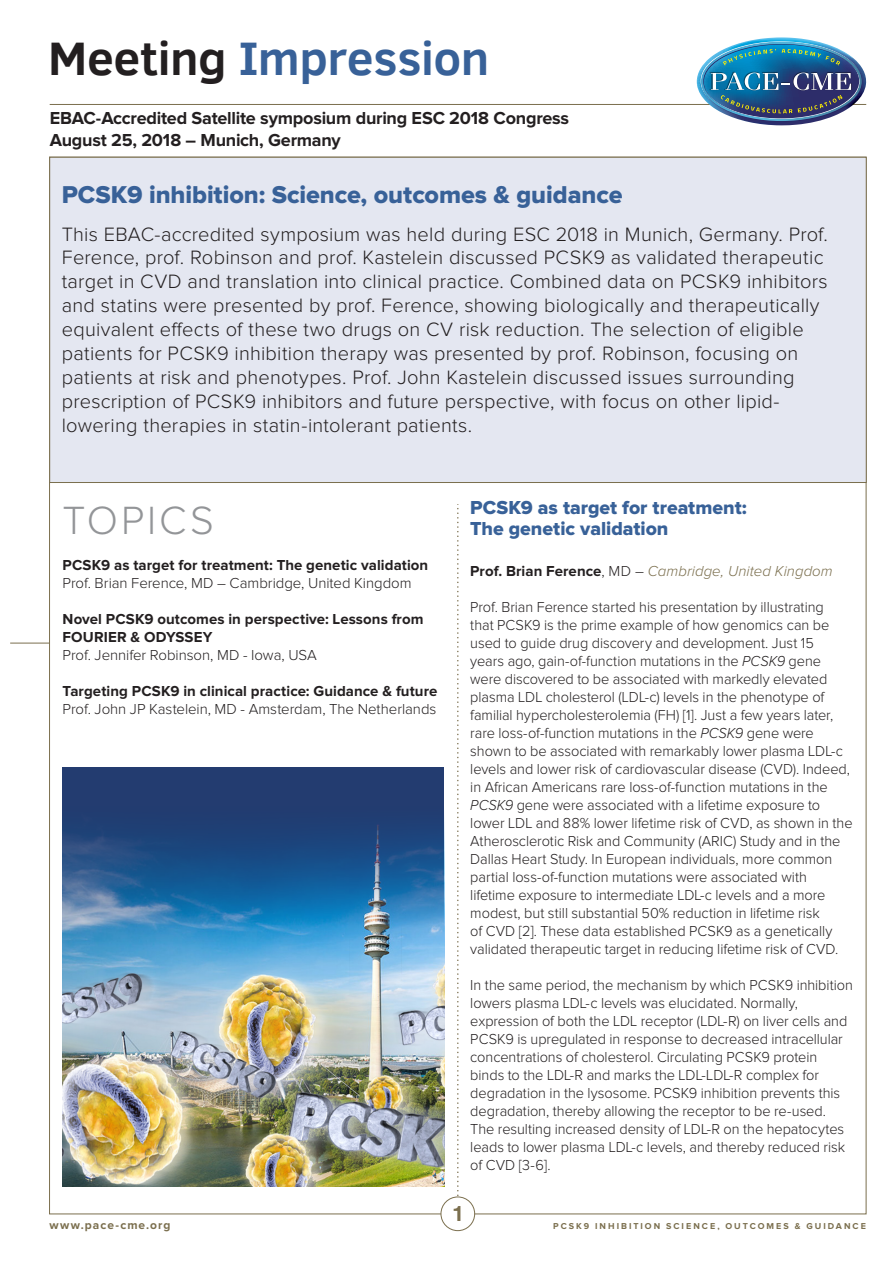
<style>
.page{position:relative;width:893px;height:1263px;background:#fff}
.page>*{position:absolute;margin:0;border:0;box-sizing:border-box;transform-origin:0 0}
.t1{font:700 48.15px "Clear Sans";letter-spacing:-.01em;color:#386198}
.t2{font:300 40.8px "Proxima Nova";letter-spacing:.075em;color:#939598}
.t3{font:25.2px "Proxima Nova Extrabld";color:#386198}
.t4{font:700 22.35px "Clear Sans";color:#7b6f4e}
.t5{font:300 20.1px/23.9px "Proxima Nova";letter-spacing:.01em;color:#231f20}
.Kop{font:19.5px "Proxima Nova Extrabld";color:#386198}
.t6{font:700 18px/21.6px "Proxima Nova";letter-spacing:-.015em;color:#231f20}
.Bodycopy{font:300 15px/18px "Proxima Nova";letter-spacing:-.005em;color:#231f20}
.Programmapunt{font:700 15px/18px "Proxima Nova";letter-spacing:.005em;color:#231f20}
.Arts-programma{font:300 15px "Proxima Nova";letter-spacing:-.005em;color:#231f20}
.Bodycopy-2{font:italic 300 15px "Proxima Nova";letter-spacing:.005em;color:#7b6f4e}
.t7{font:700 12px "Proxima Nova";letter-spacing:.09em;color:#7b6f4e}
.t8{font:700 8.85px "Proxima Nova";letter-spacing:.225em;color:#7b6f4e}
.s1{color:#231f20}
.s2{font-weight:700;font-style:normal;color:#231f20}
.s3{font-style:normal;color:#231f20}
.s4{font-style:italic}
</style>
<div class="page">
<svg style="left:457px;top:504px;width:2px;height:693px"></svg>
<hr style="left:50px;top:104px;width:816px;height:1px;background:#7b6f4e">
<hr style="left:10px;top:643px;width:39px;height:1px;background:#7b6f4e">
<div style="left:441px;top:1197px;width:34px;height:34px;border:1px solid #7b6f4e;border-radius:50%"></div>
<img style="left:697px;top:37px;width:169px;height:88px">
<div style="left:50px;top:157px;width:816px;height:326px;background:#e4e7f1;border:1px solid #7b6f4e"></div>
<div style="left:63px;top:767px;width:381px;height:275px;background:#233c70"></div>
<img style="left:63px;top:825px;width:381px;height:361px">
<h1 class="t1" style="left:48px;top:23px;width:443px"><span class="s1">Meeting</span> Impression</h1>
<p class="t6" style="left:50px;top:108px;width:521px">EBAC-Accredited Satellite symposium during ESC 2018 Congress<br>August 25, 2018 – Munich, Germany</p>
<p class="t3" style="left:62px;top:183px;width:562px">PCSK9 inhibition: Science, outcomes &amp; guidance</p>
<p class="t5" style="left:62px;top:223px;width:768px">This EBAC-accredited symposium was held during ESC 2018 in Munich, Germany. Prof.<br>Ference, prof. Robinson and prof. Kastelein discussed PCSK9 as validated therapeutic target in CVD and translation into clinical practice. Combined data on PCSK9 inhibitors and statins were presented by prof. Ference, showing biologically and therapeutically equivalent effects of these two drugs on CV risk reduction. The selection of eligible patients for PCSK9 inhibition therapy was presented by prof. Robinson, focusing on patients at risk and phenotypes. Prof. John Kastelein discussed issues surrounding prescription of PCSK9 inhibitors and future perspective, with focus on other lipid&shy;lowering therapies in statin-intolerant patients.</p>
<p class="t2" style="left:63px;top:501px;width:153px">TOPICS</p>
<p class="Programmapunt" style="left:63px;top:556px;width:367px">PCSK9 as target for treatment: The genetic validation</p>
<p class="Arts-programma" style="left:63px;top:576px;width:350px">Prof. Brian Ference, MD – Cambridge, United Kingdom</p>
<p class="Programmapunt" style="left:63px;top:610px;width:362px">Novel PCSK9 outcomes in perspective: Lessons from<br>FOURIER &amp; ODYSSEY</p>
<p class="Arts-programma" style="left:63px;top:648px;width:256px">Prof. Jennifer Robinson, MD - Iowa, USA</p>
<p class="Programmapunt" style="left:63px;top:682px;width:376px">Targeting PCSK9 in clinical practice: Guidance &amp; future</p>
<p class="Arts-programma" style="left:63px;top:702px;width:375px">Prof. John JP Kastelein, MD - Amsterdam, The Netherlands</p>
<p class="Kop" style="left:470px;top:499px;width:278px">PCSK9 as target for treatment:</p>
<p class="Kop" style="left:470px;top:520px;width:200px">The genetic validation</p>
<p class="Bodycopy-2" style="left:470px;top:564px;width:364px"><span class="s2">Prof. Brian Ference</span><span class="s3">, MD –</span> Cambridge, United Kingdom</p>
<p class="Bodycopy" style="left:470px;top:599px;width:384px">Prof. Brian Ference started his presentation by illustrating<br>that PCSK9 is the prime example of how genomics can be used to guide drug discovery and development. Just 15<br>years ago, gain-of-function mutations in the <span class="s4">PCSK9</span> gene were discovered to be associated with markedly elevated plasma LDL cholesterol (LDL-c) levels in the phenotype of familial hypercholesterolemia (FH) [1]. Just a few years later, rare loss-of-function mutations in the <span class="s4">PCSK9</span> gene were shown to be associated with remarkably lower plasma LDL-c levels and lower risk of cardiovascular disease (CVD). Indeed, in African Americans rare loss-of-function mutations in the <span class="s4">PCSK9</span> gene were associated with a lifetime exposure to lower LDL and 88% lower lifetime risk of CVD, as shown in the Atherosclerotic Risk and Community (ARIC) Study and in the Dallas Heart Study. In European individuals, more common partial loss-of-function mutations were associated with lifetime exposure to intermediate LDL-c levels and a more modest, but still substantial 50% reduction in lifetime risk<br>of CVD [2]. These data established PCSK9 as a genetically validated therapeutic target in reducing lifetime risk of CVD.</p>
<p class="Bodycopy" style="left:470px;top:977px;width:384px">In the same period, the mechanism by which PCSK9 inhibition lowers plasma LDL-c levels was elucidated. Normally, expression of both the LDL receptor (LDL-R) on liver cells and PCSK9 is upregulated in response to decreased intracellular concentrations of cholesterol. Circulating PCSK9 protein binds to the LDL-R and marks the LDL-LDL-R complex for degradation in the lysosome. PCSK9 inhibition prevents this degradation, thereby allowing the receptor to be re-used.<br>The resulting increased density of LDL-R on the hepatocytes leads to lower plasma LDL-c levels, and thereby reduced risk of CVD [3-6].</p>
<h3 class="t4" style="left:451px;top:1197px;width:15px">1</h3>
<p class="t7" style="left:49px;top:1219px;width:123px">www.pace-cme.org</p>
<p class="t8" style="left:553px;top:1222px;width:314px">PCSK9 INHIBITION SCIENCE, OUTCOMES &amp; GUIDANCE</p>
</div>
